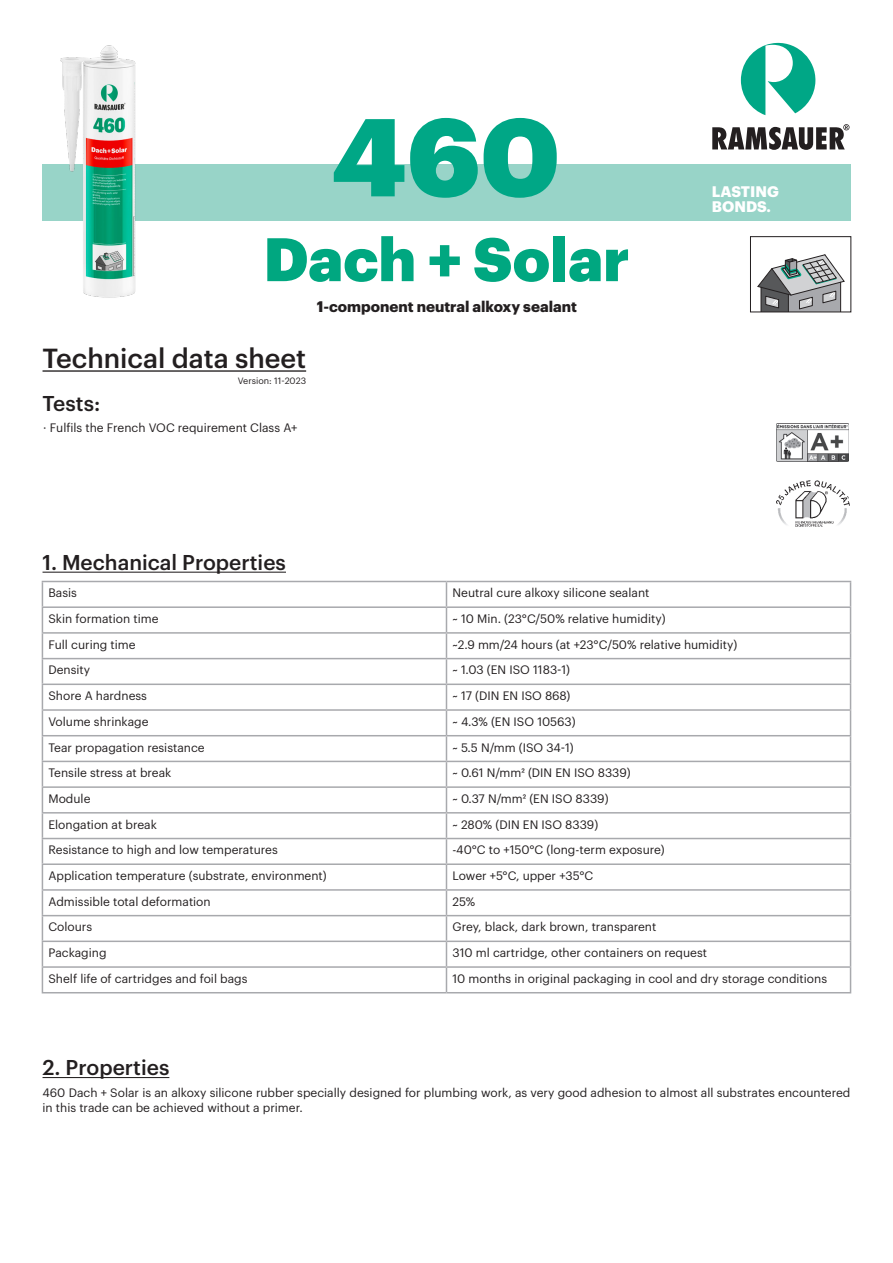
<style>
.page{position:relative;width:893px;height:1263px;background:#fff}
.page>*{position:absolute;margin:0;border:0;box-sizing:border-box;transform-origin:0 0}
.t1{font:900 108px "Graphik";color:#00a786}
.t2{font:900 60px "Graphik";color:#00a780}
.t3{font:500 27px "Graphik";color:#231f20}
.t4{font:500 21px "Graphik";color:#231f20}
.t5{font:700 15px "Graphik";color:#231f20}
.t6{font:700 15px "Graphik";color:#fff}
.t7{font:12px/14.4px "Graphik";color:#231f20}
.t8{font:9px "Graphik";color:#231f20}
</style>
<div class="page">
<div style="left:43px;top:164px;width:808px;height:57px;background:#98d4c8"></div>
<hr style="left:43px;top:370px;width:263px;height:2px;background:#231f20">
<img style="left:777px;top:481px;width:72px;height:46px">
<img style="left:777px;top:423px;width:72px;height:38px">
<hr style="left:42px;top:581px;width:404px;height:1px;background:#a8a9ad">
<hr style="left:446px;top:581px;width:405px;height:1px;background:#a8a9ad">
<hr style="left:42px;top:606px;width:404px;height:2px;background:#a8a9ad">
<hr style="left:446px;top:606px;width:405px;height:2px;background:#a8a9ad">
<hr style="left:42px;top:632px;width:404px;height:2px;background:#a8a9ad">
<hr style="left:446px;top:632px;width:405px;height:2px;background:#a8a9ad">
<hr style="left:42px;top:658px;width:404px;height:1px;background:#a8a9ad">
<hr style="left:446px;top:658px;width:405px;height:1px;background:#a8a9ad">
<hr style="left:42px;top:683px;width:404px;height:2px;background:#a8a9ad">
<hr style="left:446px;top:683px;width:405px;height:2px;background:#a8a9ad">
<hr style="left:42px;top:709px;width:404px;height:2px;background:#a8a9ad">
<hr style="left:446px;top:709px;width:405px;height:2px;background:#a8a9ad">
<hr style="left:42px;top:735px;width:404px;height:1px;background:#a8a9ad">
<hr style="left:446px;top:735px;width:405px;height:1px;background:#a8a9ad">
<hr style="left:42px;top:761px;width:404px;height:1px;background:#a8a9ad">
<hr style="left:446px;top:761px;width:405px;height:1px;background:#a8a9ad">
<hr style="left:42px;top:786px;width:404px;height:2px;background:#a8a9ad">
<hr style="left:446px;top:786px;width:405px;height:2px;background:#a8a9ad">
<hr style="left:42px;top:812px;width:404px;height:1px;background:#a8a9ad">
<hr style="left:446px;top:812px;width:405px;height:1px;background:#a8a9ad">
<hr style="left:42px;top:838px;width:404px;height:1px;background:#a8a9ad">
<hr style="left:446px;top:838px;width:405px;height:1px;background:#a8a9ad">
<hr style="left:42px;top:863px;width:404px;height:2px;background:#a8a9ad">
<hr style="left:446px;top:863px;width:405px;height:2px;background:#a8a9ad">
<hr style="left:42px;top:889px;width:404px;height:2px;background:#a8a9ad">
<hr style="left:446px;top:889px;width:405px;height:2px;background:#a8a9ad">
<hr style="left:42px;top:915px;width:404px;height:1px;background:#a8a9ad">
<hr style="left:446px;top:915px;width:405px;height:1px;background:#a8a9ad">
<hr style="left:42px;top:940px;width:404px;height:2px;background:#a8a9ad">
<hr style="left:446px;top:940px;width:405px;height:2px;background:#a8a9ad">
<hr style="left:42px;top:966px;width:404px;height:2px;background:#a8a9ad">
<svg style="left:42px;top:582px;width:1px;height:410px"></svg>
<hr style="left:446px;top:966px;width:405px;height:2px;background:#a8a9ad">
<svg style="left:446px;top:582px;width:1px;height:410px"></svg>
<svg style="left:850px;top:582px;width:1px;height:410px"></svg>
<hr style="left:42px;top:992px;width:404px;height:1px;background:#a8a9ad">
<hr style="left:446px;top:992px;width:405px;height:1px;background:#a8a9ad">
<svg style="left:712px;top:124px;width:137px;height:26px"></svg>
<svg style="left:741px;top:43px;width:75px;height:72px"></svg>
<hr style="left:43px;top:1077px;width:126px;height:1px;background:#231f20">
<hr style="left:43px;top:572px;width:243px;height:1px;background:#231f20">
<svg style="left:757px;top:254px;width:88px;height:56px"></svg>
<div style="left:750px;top:236px;width:101px;height:76px;border:1px solid #231f20"></div>
<img style="left:42px;top:45px;width:94px;height:253px">
<p class="t1" style="left:332px;top:73px;width:229px">460</p>
<p class="t2" style="left:263px;top:213px;width:368px">Dach + Solar</p>
<p class="t5" style="left:317px;top:295px;width:262px">1-component neutral alkoxy sealant</p>
<p class="t3" style="left:43px;top:338px;width:265px">Technical data sheet</p>
<p class="t4" style="left:43px;top:387px;width:59px">Tests:</p>
<p class="t8" style="left:238px;top:374px;width:70px">Version: 11-2023</p>
<p class="t7" style="left:43px;top:420px;width:256px">· Fulfils the French VOC requirement Class A+</p>
<p class="t4" style="left:43px;top:546px;width:245px">1. Mechanical Properties</p>
<p class="t6" style="left:712px;top:180px;width:69px">LASTING</p>
<p class="t6" style="left:712px;top:195px;width:61px">BONDS.</p>
<p class="t7" style="left:48px;top:585px;width:30px">Basis</p>
<p class="t7" style="left:452px;top:585px;width:198px">Neutral cure alkoxy silicone sealant</p>
<p class="t7" style="left:48px;top:610px;width:112px">Skin formation time</p>
<p class="t7" style="left:452px;top:610px;width:215px">~ 10 Min. (23°C/50% relative humidity)</p>
<p class="t7" style="left:48px;top:636px;width:89px">Full curing time</p>
<p class="t7" style="left:452px;top:636px;width:286px">~2.9 mm/24 hours (at +23°C/50% relative humidity)</p>
<p class="t7" style="left:48px;top:662px;width:43px">Density</p>
<p class="t7" style="left:452px;top:662px;width:119px">~ 1.03 (EN ISO 1183-1)</p>
<p class="t7" style="left:48px;top:687px;width:100px">Shore A hardness</p>
<p class="t7" style="left:452px;top:687px;width:119px">~ 17 (DIN EN ISO 868)</p>
<p class="t7" style="left:48px;top:713px;width:102px">Volume shrinkage</p>
<p class="t7" style="left:452px;top:713px;width:125px">~ 4.3% (EN ISO 10563)</p>
<p class="t7" style="left:48px;top:739px;width:158px">Tear propagation resistance</p>
<p class="t7" style="left:452px;top:739px;width:123px">~ 5.5 N/mm (ISO 34-1)</p>
<p class="t7" style="left:48px;top:765px;width:124px">Tensile stress at break</p>
<p class="t7" style="left:452px;top:765px;width:180px">~ 0.61 N/mm² (DIN EN ISO 8339)</p>
<p class="t7" style="left:48px;top:790px;width:44px">Module</p>
<p class="t7" style="left:452px;top:790px;width:158px">~ 0.37 N/mm² (EN ISO 8339)</p>
<p class="t7" style="left:48px;top:816px;width:110px">Elongation at break</p>
<p class="t7" style="left:452px;top:816px;width:147px">~ 280% (DIN EN ISO 8339)</p>
<p class="t7" style="left:48px;top:842px;width:231px">Resistance to high and low temperatures</p>
<p class="t7" style="left:452px;top:842px;width:214px">-40°C to +150°C (long-term exposure)</p>
<p class="t7" style="left:48px;top:867px;width:280px">Application temperature (substrate, environment)</p>
<p class="t7" style="left:452px;top:867px;width:142px">Lower +5°C, upper +35°C</p>
<p class="t7" style="left:48px;top:893px;width:164px">Admissible total deformation</p>
<p class="t7" style="left:452px;top:893px;width:24px">25%</p>
<p class="t7" style="left:48px;top:919px;width:45px">Colours</p>
<p class="t7" style="left:452px;top:919px;width:205px">Grey, black, dark brown, transparent</p>
<p class="t7" style="left:48px;top:944px;width:60px">Packaging</p>
<p class="t7" style="left:452px;top:944px;width:256px">310 ml cartridge, other containers on request</p>
<p class="t7" style="left:48px;top:970px;width:201px">Shelf life of cartridges and foil bags</p>
<p class="t7" style="left:452px;top:970px;width:376px">10 months in original packaging in cool and dry storage conditions</p>
<p class="t4" style="left:43px;top:1052px;width:128px">2. Properties</p>
<p class="t7" style="left:43px;top:1085px;width:809px">460 Dach + Solar is an alkoxy silicone rubber specially designed for plumbing work, as very good adhesion to almost all substrates encountered in this trade can be achieved without a primer.</p>
</div>
